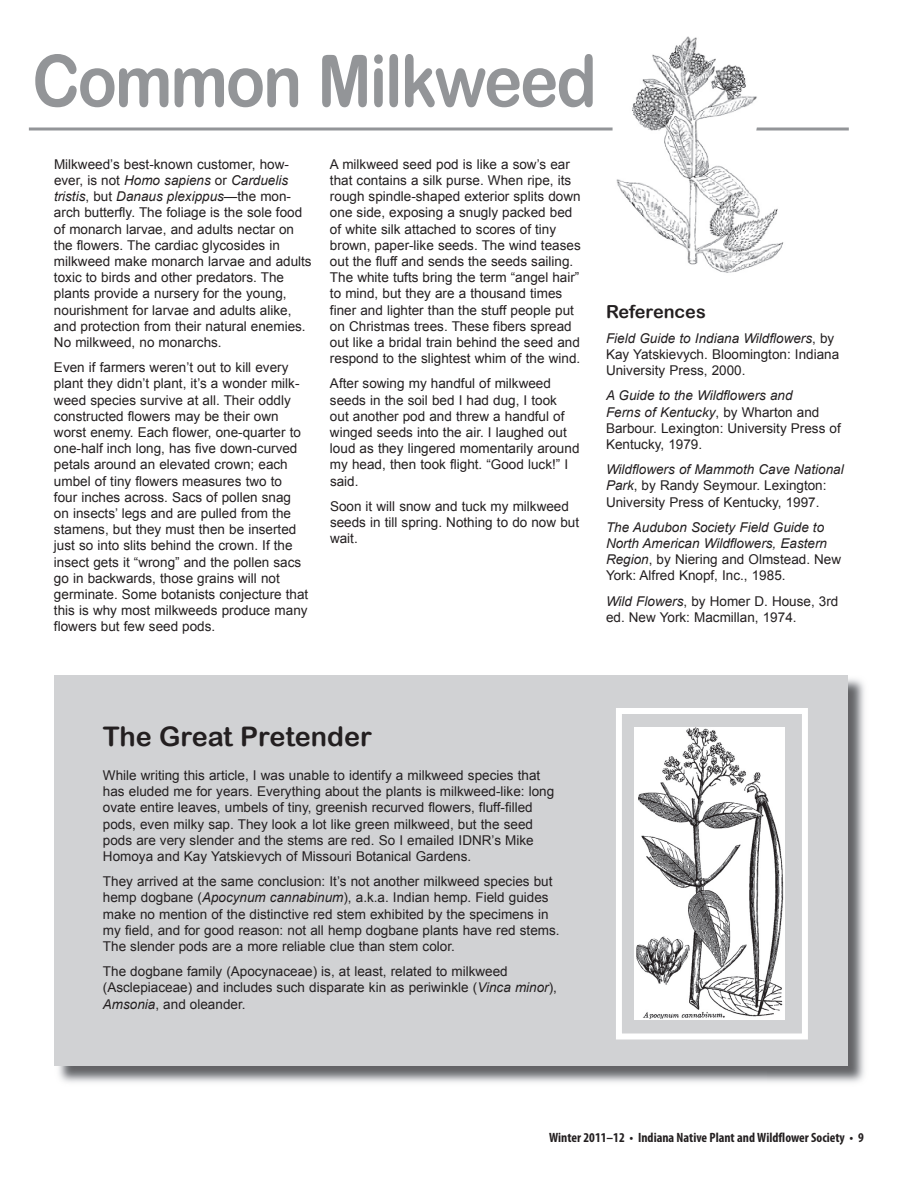
<style>
.page{position:relative;width:918px;height:1188px;background:#fff}
.page>*{position:absolute;margin:0;border:0;box-sizing:border-box;transform-origin:0 0}
.t1{font:72px "Arial Rounded MT Bold";letter-spacing:-.035em;color:#939598;scale:.9 1}
.t2{font:27px "Arial Rounded MT Bold";color:#231f20}
.t3{font:18px "Arial Rounded MT Bold";color:#231f20}
.t4{font:13.5px/16.2px "Arial";color:#231f20}
.t5{font:italic 13.5px/16.2px "Arial";color:#231f20}
.t6{font:700 condensed 13.5px "Myriad Pro";color:#231f20}
.s1{font-style:italic}
.s2{font-style:normal}
</style>
<div class="page">
<hr style="left:29px;top:128px;width:820px;height:2px;background:#939598">
<img style="left:58px;top:678px;width:807px;height:405px">
<div style="left:54px;top:675px;width:794px;height:391px;background:#d1d2d4"></div>
<img style="left:634px;top:728px;width:151px;height:292px">
<div style="left:616px;top:708px;width:192px;height:332px;border:6px solid #fff"></div>
<img style="left:613px;top:36px;width:172px;height:237px">
<h1 class="t1" style="left:32px;top:38px;width:629px">Common Milkweed</h1>
<p class="t4" style="left:54px;top:156px;width:259px">Milkweed’s best-known customer, how&shy;ever, is not <span class="s1">Homo sapiens</span> or <span class="s1">Carduelis tristis</span>, but <span class="s1">Danaus plexippus</span>—the mon&shy;arch butterfly. The foliage is the sole food of monarch larvae, and adults nectar on the flowers. The cardiac glycosides in milkweed make monarch larvae and adults toxic to birds and other predators. The plants provide a nursery for the young, nourishment for larvae and adults alike, and protection from their natural enemies.<br>No milkweed, no monarchs.</p>
<p class="t4" style="left:54px;top:360px;width:256px">Even if farmers weren’t out to kill every plant they didn’t plant, it’s a wonder milk&shy;weed species survive at all. Their oddly constructed flowers may be their own worst enemy. Each flower, one-quarter to one-half inch long, has five down-curved petals around an elevated crown; each umbel of tiny flowers measures two to four inches across. Sacs of pollen snag on insects’ legs and are pulled from the stamens, but they must then be inserted just so into slits behind the crown. If the insect gets it “wrong” and the pollen sacs go in backwards, those grains will not germinate. Some botanists conjecture that this is why most milkweeds produce many flowers but few seed pods.</p>
<p class="t4" style="left:330px;top:156px;width:252px">A milkweed seed pod is like a sow’s ear that contains a silk purse. When ripe, its rough spindle-shaped exterior splits down one side, exposing a snugly packed bed of white silk attached to scores of tiny brown, paper-like seeds. The wind teases out the fluff and sends the seeds sailing.<br>The white tufts bring the term “angel hair” to mind, but they are a thousand times finer and lighter than the stuff people put on Christmas trees. These fibers spread out like a bridal train behind the seed and respond to the slightest whim of the wind.</p>
<p class="t4" style="left:330px;top:376px;width:251px">After sowing my handful of milkweed seeds in the soil bed I had dug, I took<br>out another pod and threw a handful of winged seeds into the air. I laughed out loud as they lingered momentarily around my head, then took flight. “Good luck!” I said.</p>
<p class="t4" style="left:330px;top:498px;width:251px">Soon it will snow and tuck my milkweed seeds in till spring. Nothing to do now but wait.</p>
<h3 class="t3" style="left:606px;top:301px;width:101px">References</h3>
<p class="t4" style="left:606px;top:330px;width:235px"><span class="s1">Field Guide to Indiana Wildflowers</span>, by<br>Kay Yatskievych. Bloomington: Indiana<br>University Press, 2000.</p>
<p class="t4" style="left:606px;top:388px;width:236px"><span class="s1">A Guide to the Wildflowers and<br>Ferns of Kentucky</span>, by Wharton and<br>Barbour. Lexington: University Press of<br>Kentucky, 1979.</p>
<p class="t4" style="left:606px;top:462px;width:239px"><span class="s1">Wildflowers of Mammoth Cave National<br>Park</span>, by Randy Seymour. Lexington:<br>University Press of Kentucky, 1997.</p>
<p class="t5" style="left:606px;top:519px;width:237px">The Audubon Society Field Guide to North American Wildflowers, Eastern Region<span class="s2">, by Niering and Olmstead. New York: Alfred Knopf, Inc., 1985.</span></p>
<p class="t4" style="left:606px;top:593px;width:234px"><span class="s1">Wild Flowers</span>, by Homer D. House, 3rd ed. New York: Macmillan, 1974.</p>
<h2 class="t2" style="left:103px;top:720px;width:271px">The Great Pretender</h2>
<p class="t4" style="left:103px;top:767px;width:453px">While writing this article, I was unable to identify a milkweed species that has eluded me for years. Everything about the plants is milkweed-like: long ovate entire leaves, umbels of tiny, greenish recurved flowers, fluff-filled pods, even milky sap. They look a lot like green milkweed, but the seed pods are very slender and the stems are red. So I emailed IDNR’s Mike Homoya and Kay Yatskievych of Missouri Botanical Gardens.</p>
<p class="t4" style="left:103px;top:874px;width:458px">They arrived at the same conclusion: It’s not another milkweed species but hemp dogbane (<span class="s1">Apocynum cannabinum</span>), a.k.a. Indian hemp. Field guides make no mention of the distinctive red stem exhibited by the specimens in my field, and for good reason: not all hemp dogbane plants have red stems.<br>The slender pods are a more reliable clue than stem color.</p>
<p class="t4" style="left:103px;top:964px;width:456px">The dogbane family (Apocynaceae) is, at least, related to milkweed (Asclepiaceae) and includes such disparate kin as periwinkle (<span class="s1">Vinca minor</span>),<br><span class="s1">Amsonia</span>, and oleander.</p>
<p class="t6" style="left:549px;top:1130px;width:316px">Winter 2011–12 • Indiana Native Plant and Wildflower Society • 9</p>
</div>
